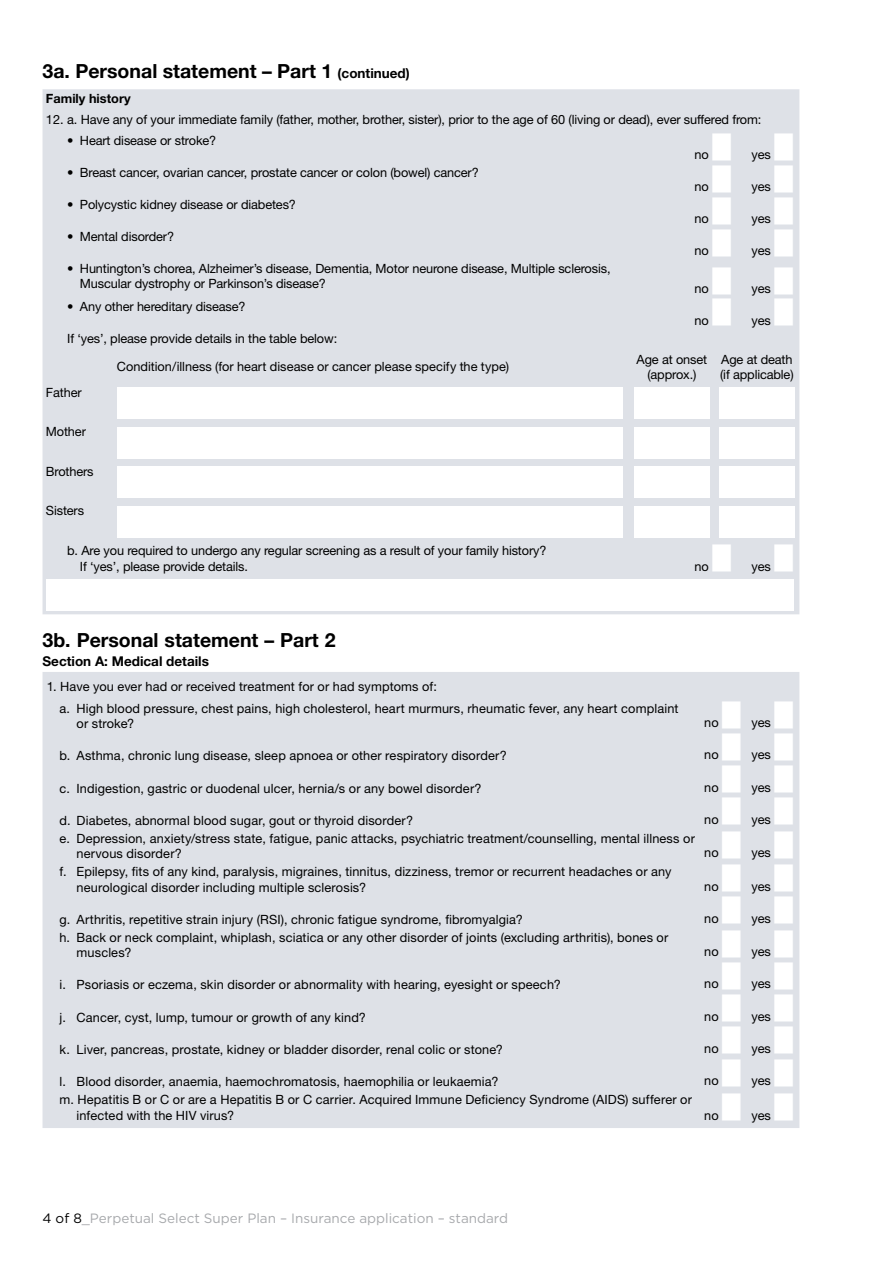
<style>
.page{position:relative;width:893px;height:1263px;background:#fff}
.page>*{position:absolute;margin:0;border:0;box-sizing:border-box;transform-origin:0 0}
.t1{font:700 19.5px "Helvetica Neue LT Pro";color:#000}
.t2{font:13.5px "Gotham";color:#a7a9ac}
.t3{font:700 13.5px "Helvetica Neue LT Pro";color:#000}
.t4{font:12.75px/15.8px "Helvetica Neue LT Pro";letter-spacing:.01em;color:#000}
.t5{font:12.75px/15.3px "Helvetica Neue LT Pro";letter-spacing:-.01em;color:#000}
.t6{font:700 12.75px "Helvetica Neue LT Pro";color:#000}
.s1{font-size:13.5px}
.s2{color:#000}
</style>
<div class="page">
<div style="left:43px;top:89px;width:756px;height:525px;background:#dee1e7"></div>
<div style="left:117px;top:388px;width:505px;height:31px;background:#fff"></div>
<div style="left:634px;top:388px;width:76px;height:31px;background:#fff"></div>
<div style="left:719px;top:388px;width:76px;height:31px;background:#fff"></div>
<div style="left:117px;top:427px;width:505px;height:31px;background:#fff"></div>
<div style="left:634px;top:427px;width:76px;height:31px;background:#fff"></div>
<div style="left:719px;top:427px;width:76px;height:31px;background:#fff"></div>
<div style="left:117px;top:467px;width:505px;height:31px;background:#fff"></div>
<div style="left:634px;top:467px;width:76px;height:31px;background:#fff"></div>
<div style="left:719px;top:467px;width:76px;height:31px;background:#fff"></div>
<div style="left:117px;top:506px;width:505px;height:31px;background:#fff"></div>
<div style="left:634px;top:506px;width:76px;height:31px;background:#fff"></div>
<div style="left:719px;top:506px;width:76px;height:31px;background:#fff"></div>
<div style="left:46px;top:579px;width:747px;height:31px;background:#fff"></div>
<div style="left:43px;top:672px;width:756px;height:456px;background:#dee1e7"></div>
<div style="left:712px;top:133px;width:19px;height:123px;background:#dee1e7"></div>
<div style="left:774px;top:133px;width:19px;height:123px;background:#dee1e7"></div>
<svg style="left:712px;top:267px;width:19px;height:59px"></svg>
<svg style="left:774px;top:267px;width:19px;height:59px"></svg>
<svg style="left:712px;top:544px;width:19px;height:27px"></svg>
<svg style="left:774px;top:544px;width:19px;height:27px"></svg>
<div style="left:722px;top:701px;width:19px;height:124px;background:#dee1e7"></div>
<div style="left:774px;top:701px;width:19px;height:124px;background:#dee1e7"></div>
<svg style="left:722px;top:831px;width:19px;height:27px"></svg>
<svg style="left:774px;top:831px;width:19px;height:27px"></svg>
<svg style="left:722px;top:864px;width:19px;height:60px"></svg>
<svg style="left:774px;top:864px;width:19px;height:60px"></svg>
<div style="left:722px;top:930px;width:19px;height:156px;background:#dee1e7"></div>
<div style="left:774px;top:930px;width:19px;height:156px;background:#dee1e7"></div>
<svg style="left:722px;top:1093px;width:19px;height:27px"></svg>
<svg style="left:774px;top:1093px;width:19px;height:27px"></svg>
<h1 class="t1" style="left:43px;top:59px;width:369px">3a. Personal statement – Part 1 <span class="s1">(continued)</span></h1>
<p class="t6" style="left:46px;top:90px;width:86px">Family history</p>
<p class="t5" style="left:46px;top:111px;width:717px">12. a. Have any of your immediate family (father, mother, brother, sister), prior to the age of 60 (living or dead), ever suffered from:</p>
<p class="t5" style="left:67px;top:133px;width:151px">• Heart disease or stroke?</p>
<p class="t4" style="left:694px;top:147px;width:16px">no</p>
<p class="t4" style="left:751px;top:147px;width:21px">yes</p>
<p class="t5" style="left:67px;top:165px;width:413px">• Breast cancer, ovarian cancer, prostate cancer or colon (bowel) cancer?</p>
<p class="t4" style="left:694px;top:179px;width:16px">no</p>
<p class="t4" style="left:751px;top:179px;width:21px">yes</p>
<p class="t5" style="left:67px;top:196px;width:230px">• Polycystic kidney disease or diabetes?</p>
<p class="t4" style="left:694px;top:211px;width:16px">no</p>
<p class="t4" style="left:751px;top:211px;width:21px">yes</p>
<p class="t5" style="left:67px;top:228px;width:108px">• Mental disorder?</p>
<p class="t4" style="left:694px;top:242px;width:16px">no</p>
<p class="t4" style="left:751px;top:242px;width:21px">yes</p>
<p class="t5" style="left:80px;top:260px;width:532px;text-indent:-13px">• Huntington’s chorea, Alzheimer’s disease, Dementia, Motor neurone disease, Multiple sclerosis,<br>Muscular dystrophy or Parkinson’s disease?</p>
<p class="t4" style="left:694px;top:280px;width:16px">no</p>
<p class="t4" style="left:751px;top:280px;width:21px">yes</p>
<p class="t5" style="left:67px;top:298px;width:180px">• Any other hereditary disease?</p>
<p class="t4" style="left:694px;top:312px;width:16px">no</p>
<p class="t4" style="left:751px;top:312px;width:21px">yes</p>
<p class="t5" style="left:67px;top:330px;width:272px">If ‘yes’, please provide details in the table below:</p>
<p class="t4" style="left:117px;top:359px;width:394px">Condition/illness (for heart disease or cancer please specify the type)</p>
<p class="t5" style="left:637px;top:351px;width:72px;text-align:center">Age at onset (approx.)</p>
<p class="t5" style="left:720px;top:351px;width:75px">Age at death (if applicable)</p>
<p class="t4" style="left:46px;top:384px;width:37px">Father</p>
<p class="t4" style="left:46px;top:423px;width:41px">Mother</p>
<p class="t5" style="left:46px;top:463px;width:49px">Brothers</p>
<p class="t5" style="left:46px;top:503px;width:40px">Sisters</p>
<p class="t5" style="left:80px;top:542px;width:468px;line-height:15.8px;text-indent:-13px">b. Are you required to undergo any regular screening as a result of your family history?<br>If ‘yes’, please provide details.</p>
<p class="t4" style="left:694px;top:558px;width:16px">no</p>
<p class="t4" style="left:751px;top:558px;width:21px">yes</p>
<h1 class="t1" style="left:43px;top:628px;width:295px">3b. Personal statement – Part 2</h1>
<p class="t3" style="left:43px;top:652px;width:168px">Section A: Medical details</p>
<p class="t4" style="left:60px;top:675px;width:620px;line-height:21.9px;text-indent:-13px">1. Have you ever had or received treatment for or had symptoms of:<br>a. High blood pressure, chest pains, high cholesterol, heart murmurs, rheumatic fever, any heart complaint</p>
<p class="t4" style="left:77px;top:715px;width:59px">or stroke?</p>
<p class="t4" style="left:704px;top:714px;width:16px">no</p>
<p class="t4" style="left:751px;top:714px;width:21px">yes</p>
<p class="t4" style="left:60px;top:748px;width:449px">b. Asthma, chronic lung disease, sleep apnoea or other respiratory disorder?</p>
<p class="t4" style="left:704px;top:747px;width:16px">no</p>
<p class="t4" style="left:751px;top:747px;width:21px">yes</p>
<p class="t4" style="left:60px;top:780px;width:424px">c. Indigestion, gastric or duodenal ulcer, hernia/s or any bowel disorder?</p>
<p class="t4" style="left:704px;top:779px;width:16px">no</p>
<p class="t4" style="left:751px;top:779px;width:21px">yes</p>
<p class="t4" style="left:60px;top:812px;width:355px">d. Diabetes, abnormal blood sugar, gout or thyroid disorder?</p>
<p class="t4" style="left:704px;top:811px;width:16px">no</p>
<p class="t4" style="left:751px;top:811px;width:21px">yes</p>
<p class="t4" style="left:77px;top:830px;width:620px;text-indent:-17px">e. Depression, anxiety/stress state, fatigue, panic attacks, psychiatric treatment/counselling, mental illness or nervous disorder?</p>
<p class="t4" style="left:704px;top:844px;width:16px">no</p>
<p class="t4" style="left:751px;top:844px;width:21px">yes</p>
<p class="t4" style="left:77px;top:863px;width:597px;text-indent:-17px">f. Epilepsy, fits of any kind, paralysis, migraines, tinnitus, dizziness, tremor or recurrent headaches or any neurological disorder including multiple sclerosis?</p>
<p class="t4" style="left:704px;top:878px;width:16px">no</p>
<p class="t4" style="left:751px;top:878px;width:21px">yes</p>
<p class="t4" style="left:60px;top:911px;width:465px">g. Arthritis, repetitive strain injury (RSI), chronic fatigue syndrome, fibromyalgia?</p>
<p class="t4" style="left:704px;top:910px;width:16px">no</p>
<p class="t4" style="left:751px;top:910px;width:21px">yes</p>
<p class="t4" style="left:77px;top:929px;width:593px;text-indent:-17px">h. Back or neck complaint, whiplash, sciatica or any other disorder of joints (excluding arthritis), bones or muscles?</p>
<p class="t4" style="left:704px;top:943px;width:16px">no</p>
<p class="t4" style="left:751px;top:943px;width:21px">yes</p>
<p class="t4" style="left:60px;top:977px;width:503px">i. Psoriasis or eczema, skin disorder or abnormality with hearing, eyesight or speech?</p>
<p class="t4" style="left:704px;top:976px;width:16px">no</p>
<p class="t4" style="left:751px;top:976px;width:21px">yes</p>
<p class="t4" style="left:60px;top:1009px;width:308px">j. Cancer, cyst, lump, tumour or growth of any kind?</p>
<p class="t4" style="left:704px;top:1008px;width:16px">no</p>
<p class="t4" style="left:751px;top:1008px;width:21px">yes</p>
<p class="t4" style="left:60px;top:1041px;width:445px">k. Liver, pancreas, prostate, kidney or bladder disorder, renal colic or stone?</p>
<p class="t4" style="left:704px;top:1040px;width:16px">no</p>
<p class="t4" style="left:751px;top:1040px;width:21px">yes</p>
<p class="t4" style="left:60px;top:1073px;width:440px">l. Blood disorder, anaemia, haemochromatosis, haemophilia or leukaemia?</p>
<p class="t4" style="left:704px;top:1072px;width:16px">no</p>
<p class="t4" style="left:751px;top:1072px;width:21px">yes</p>
<p class="t4" style="left:77px;top:1091px;width:617px;text-indent:-17px">m. Hepatitis B or C or are a Hepatitis B or C carrier. Acquired Immune Deficiency Syndrome (AIDS) sufferer or infected with the HIV virus?</p>
<p class="t4" style="left:704px;top:1107px;width:16px">no</p>
<p class="t4" style="left:751px;top:1107px;width:21px">yes</p>
<p class="t2" style="left:43px;top:1210px;width:467px"><span class="s2">4 of 8</span>_Perpetual Select Super Plan – Insurance application – standard</p>
</div>
